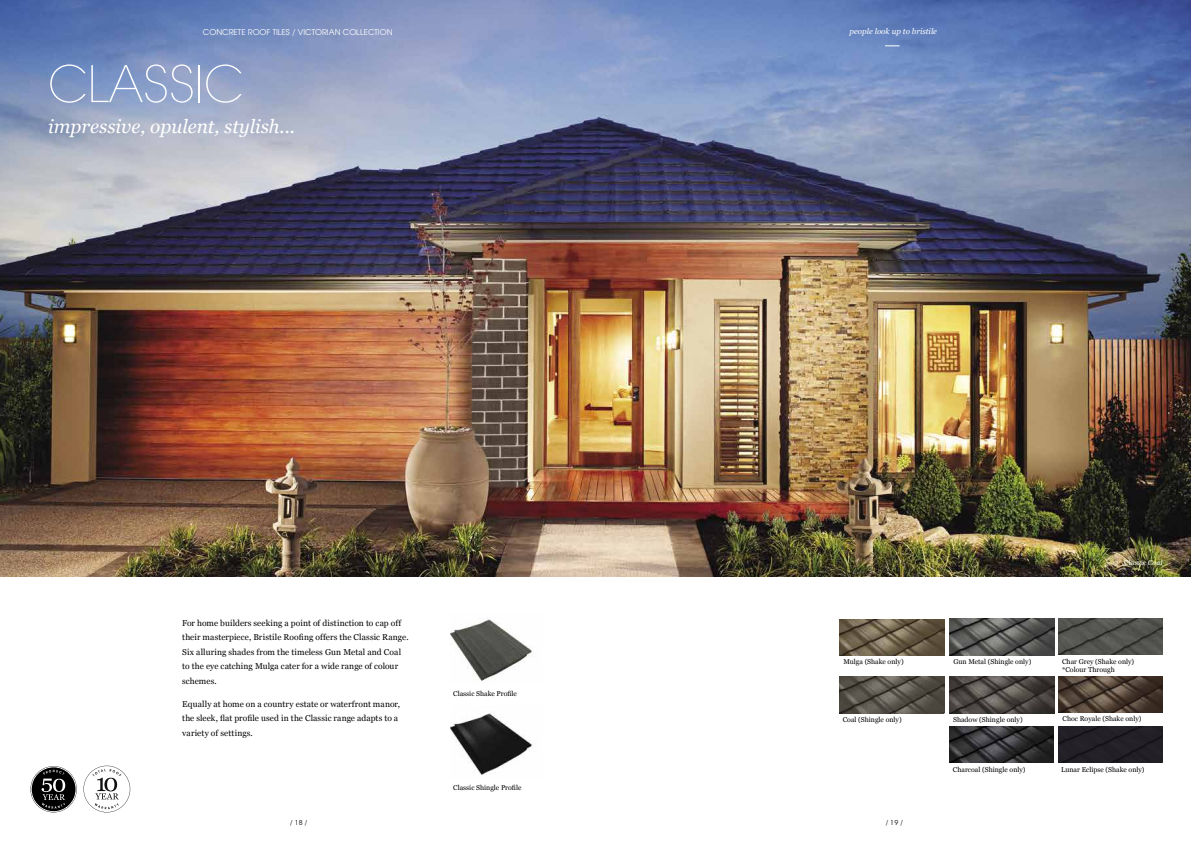
<style>
.page{position:relative;width:1191px;height:842px;background:#fff}
.page>*{position:absolute;margin:0;border:0;box-sizing:border-box;transform-origin:0 0}
.t1{font:200 50px "ITC Avant Garde Std";color:#fff}
.t2{font:italic 19px "Georgia";color:#fff}
.t3{font:8.5px/14.5px "Georgia";letter-spacing:.01em;color:#000}
.t4{font:8px "Avant Garde";color:#fff}
.t5{font:italic 8px "Georgia";color:#fff}
.t6{font:7px/8px "Georgia";color:#000}
.t7{font:7px "Georgia";letter-spacing:.015em;color:#fff}
.t8{font:7px "Avant Garde IT Cby BT";color:#000}
.s1{font-style:italic}
</style>
<div class="page">
<img style="left:0;top:0;width:1191px;height:577px">
<svg style="left:885px;top:46px;width:14px;height:1px"></svg>
<img style="left:840px;top:619px;width:104px;height:36px">
<img style="left:1058px;top:677px;width:104px;height:35px">
<img style="left:1058px;top:619px;width:104px;height:36px">
<img style="left:949px;top:619px;width:105px;height:36px">
<img style="left:949px;top:677px;width:105px;height:36px">
<img style="left:1058px;top:726px;width:104px;height:37px">
<img style="left:949px;top:726px;width:105px;height:37px">
<img style="left:840px;top:677px;width:104px;height:36px">
<img style="left:450px;top:618px;width:82px;height:63px">
<img style="left:450px;top:713px;width:83px;height:62px">
<svg style="left:83px;top:766px;width:47px;height:46px"></svg>
<svg style="left:30px;top:766px;width:47px;height:46px"></svg>
<p class="t4" style="left:203px;top:27px;width:191px">CONCRETE ROOF TILES / VICTORIAN COLLECTION</p>
<p class="t5" style="left:849px;top:27px;width:89px">people look up to bristile</p>
<h1 class="t1" style="left:48px;top:55px;width:197px">CLASSIC</h1>
<h2 class="t2" style="left:48px;top:115px;width:248px">impressive, opulent, stylish...</h2>
<p class="t3" style="left:182px;top:616px;width:228px">For home builders seeking a point of distinction to cap off their masterpiece, Bristile Roofing offers the Classic Range.<br>Six alluring shades from the timeless Gun Metal and Coal to the eye catching Mulga cater for a wide range of colour schemes.</p>
<p class="t3" style="left:182px;top:697px;width:219px">Equally at home on a country estate or waterfront manor, the sleek, flat profile used in the Classic range adapts to a variety of settings.</p>
<p class="t6" style="left:453px;top:690px;width:65px">Classic Shake Profile</p>
<p class="t6" style="left:453px;top:784px;width:70px">Classic Shingle Profile</p>
<p class="t6" style="left:843px;top:657px;width:62px">Mulga (Shake only)</p>
<p class="t6" style="left:842px;top:715px;width:60px">Coal (Shingle only)</p>
<p class="t8" style="left:290px;top:818px;width:18px">/ 18 /</p>
<p class="t8" style="left:886px;top:818px;width:18px">/ 19 /</p>
<p class="t7" style="left:1124px;top:559px;width:40px">Classic <span class="s1">Coal</span></p>
<p class="t6" style="left:953px;top:658px;width:79px">Gun Metal (Shingle only)</p>
<p class="t6" style="left:1062px;top:658px;width:74px">Char Grey (Shake only) *Colour Through</p>
<p class="t6" style="left:953px;top:715px;width:71px">Shadow (Shingle only)</p>
<p class="t6" style="left:1062px;top:715px;width:80px">Choc Royale (Shake only)</p>
<p class="t6" style="left:953px;top:765px;width:74px">Charcoal (Shingle only)</p>
<p class="t6" style="left:1061px;top:765px;width:85px">Lunar Eclipse (Shake only)</p>
</div>
